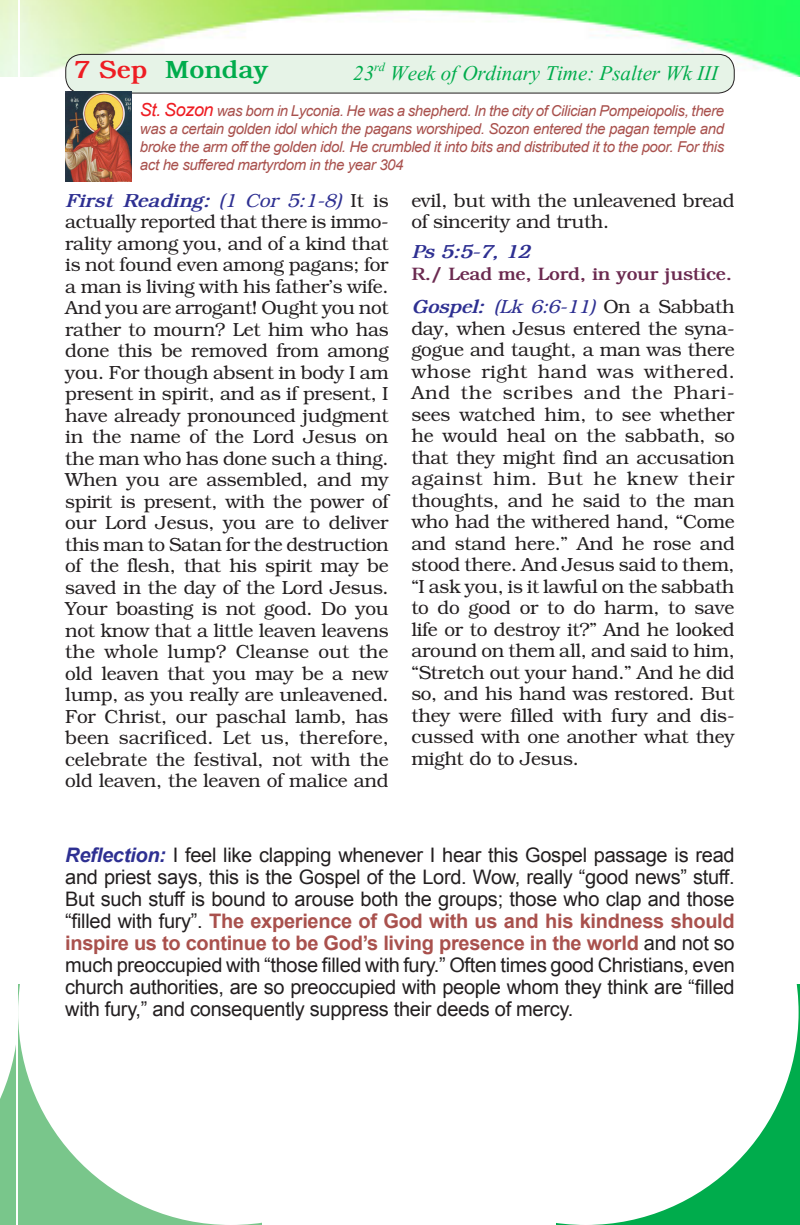
<style>
.page{position:relative;width:800px;height:1225px;background:#fff}
.page>*{position:absolute;margin:0;border:0;box-sizing:border-box;transform-origin:0 0}
.PgHd0{font:26px "Vijaya";color:#00ac4c}
.PgHDayR{font:700 25px "Bookman";color:#00ac4c}
.Refl01{font:20px/22px "Arial";letter-spacing:-.015em;color:#231f20;text-align:justify}
.BodyTxtM{font:19px/21.6px "Bookman";letter-spacing:-.015em;color:#231f20;text-align:justify}
.Psalms{font:italic 700 19px "Bookman";color:#2e3092}
.Rspons{font:700 18px "Bookman";letter-spacing:-.015em;color:#6b2a50}
.StHist{font:italic 15px/18px "Arial";letter-spacing:-.025em;color:#a9514d;text-align:justify}
.s1{color:#ee1d23}
.s2{font-size:18px;color:#ee1d23}
.s3{font-weight:700;font-style:italic;color:#2e3092}
.s4{font-style:italic;color:#2e3092}
.s5{font-weight:700;color:#a9514d}
</style>
<div class="page">
<img style="left:21px;top:0;width:778px;height:76px">
<div style="left:18px;top:984px;width:244px;height:241px;background:#79c68b"></div>
<div style="left:18px;top:799px;width:425px;height:426px;background:#fff;border-radius:50%"></div>
<svg style="left:0;top:1045px;width:16px;height:180px"></svg>
<div style="left:555px;top:984px;width:244px;height:241px;background:#00ac4c"></div>
<div style="left:373px;top:799px;width:425px;height:426px;background:#fff;border-radius:50%"></div>
<div style="left:66px;top:54px;width:668px;height:39px;background:#e6f3e7;border-radius:16px"></div>
<div style="left:65px;top:54px;width:669px;height:40px;border:1px solid #231f20;border-radius:16px"></div>
<img style="left:65px;top:92px;width:67px;height:89px">
<p class="PgHDayR" style="left:74px;top:55px;width:196px"><span class="s1">7 Sep</span> Monday</p>
<p class="StHist" style="left:140px;top:102px;width:585px"><span class="s2">St. Sozon</span> was born in Lyconia. He was a shepherd. In the city of Cilician Pompeiopolis, there was a certain golden idol which the pagans worshiped. Sozon entered the pagan temple and broke the arm off the golden idol. He crumbled it into bits and distributed it to the poor. For this act he suffered martyrdom in the year 304</p>
<p class="BodyTxtM" style="left:65px;top:189px;width:325px"><span class="s3">First Reading:</span> <span class="s4">(1 Cor 5:1-8)</span> It is actually reported that there is immo&shy;rality among you, and of a kind that is not found even among pagans; for a man is living with his father’s wife.<br>And you are arrogant! Ought you not rather to mourn? Let him who has done this be removed from among you. For though absent in body I am present in spirit, and as if present, I have already pronounced judgment in the name of the Lord Jesus on the man who has done such a thing.<br>When you are assembled, and my spirit is present, with the power of our Lord Jesus, you are to deliver this man to Satan for the destruction of the flesh, that his spirit may be saved in the day of the Lord Jesus.<br>Your boasting is not good. Do you not know that a little leaven leavens the whole lump? Cleanse out the old leaven that you may be a new lump, as you really are unleavened.<br>For Christ, our paschal lamb, has been sacrificed. Let us, therefore, celebrate the festival, not with the old leaven, the leaven of malice and</p>
<p class="BodyTxtM" style="left:411px;top:189px;width:325px">evil, but with the unleavened bread of sincerity and truth.</p>
<p class="PgHd0" style="left:353px;top:52px;width:366px">23<sup>rd</sup> Week of Ordinary Time: Psalter Wk III</p>
<p class="Psalms" style="left:411px;top:241px;width:120px">Ps 5:5-7, 12</p>
<p class="Rspons" style="left:411px;top:263px;width:322px">R./ Lead me, Lord, in your justice.</p>
<p class="BodyTxtM" style="left:411px;top:296px;width:325px"><span class="s3">Gospel:</span> <span class="s4">(Lk 6:6-11)</span> On a Sabbath day, when Jesus entered the syna&shy;gogue and taught, a man was there whose right hand was withered.<br>And the scribes and the Phari&shy;sees watched him, to see whether he would heal on the sabbath, so that they might find an accusation against him. But he knew their thoughts, and he said to the man who had the withered hand, “Come and stand here.” And he rose and stood there. And Jesus said to them, “I ask you, is it lawful on the sabbath to do good or to do harm, to save life or to destroy it?” And he looked around on them all, and said to him, “Stretch out your hand.” And he did so, and his hand was restored. But they were filled with fury and dis&shy;cussed with one another what they might do to Jesus.</p>
<p class="Refl01" style="left:65px;top:844px;width:671px"><span class="s3">Reflection:</span> I feel like clapping whenever I hear this Gospel passage is read and priest says, this is the Gospel of the Lord. Wow, really “good news” stuff.<br>But such stuff is bound to arouse both the groups; those who clap and those “filled with fury”. <span class="s5">The experience of God with us and his kindness should inspire us to continue to be God’s living presence in the world</span> and not so much preoccupied with “those filled with fury.” Often times good Christians, even church authorities, are so preoccupied with people whom they think are “filled with fury,” and consequently suppress their deeds of mercy.</p>
</div>
